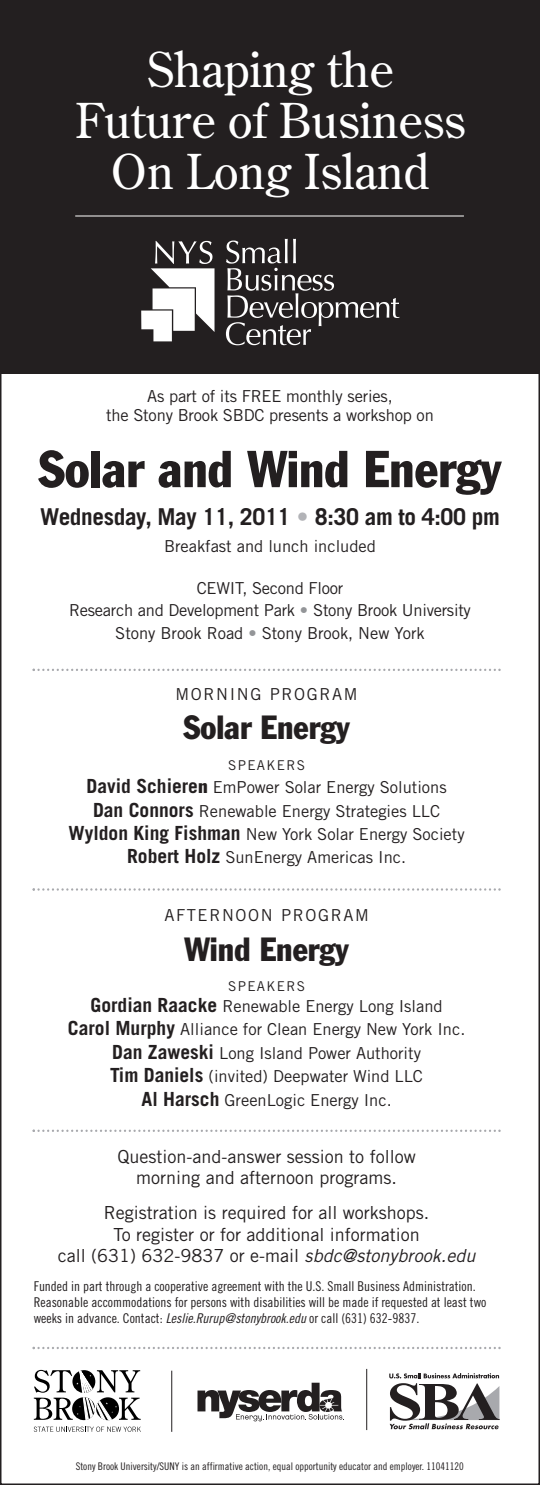
<style>
.page{position:relative;width:540px;height:1485px;background:#fff}
.page>*{position:absolute;margin:0;border:0;box-sizing:border-box;transform-origin:0 0}
.t1{font:condensed 51px "Franklin Gothic";color:#231f20}
.t2{font:48px/51px "Century Old Style";color:#fff;text-align:center}
.t3{font:condensed 33px "Franklin Gothic";color:#231f20}
.t4{font:700 23.25px "Trade Gothic";letter-spacing:-.015em;color:#231f20}
.t5{font:18px/21.6px "Trade Gothic";color:#231f20;text-align:center}
.t6{font:16.5px/23.4px "Trade Gothic";color:#231f20;text-align:center}
.t7{font:16.5px "Trade Gothic";letter-spacing:.1em;color:#231f20}
.t8{font:13.5px/16.2px "Trade Gothic Cond Eighteen";color:#231f20}
.t9{font:13.5px "Trade Gothic";letter-spacing:.1em;color:#231f20}
.t10{font:10.5px "Trade Gothic Cond Eighteen";color:#231f20}
.s1{font-weight:400;color:#b2b3b7}
.s2{color:#939598}
.s3{font-weight:700;font-size:19.5px}
.s4{font-family:"Franklin Gothic";font-stretch:condensed;font-size:19.5px}
.s5{font-style:italic}
.s6{font-family:"Trade Gothic Cond Eighteen Obl"}
</style>
<div class="page">
<div style="left:0;top:0;width:540px;height:374px;background:#231f20"></div>
<svg style="left:33px;top:1347px;width:468px;height:2px"></svg>
<svg style="left:34px;top:1427px;width:107px;height:5px"></svg>
<svg style="left:34px;top:1370px;width:107px;height:50px"></svg>
<svg style="left:226px;top:239px;width:173px;height:106px"></svg>
<svg style="left:141px;top:241px;width:74px;height:100px"></svg>
<svg style="left:198px;top:1383px;width:146px;height:38px"></svg>
<hr style="left:171px;top:1371px;width:1px;height:61px;background:#231f20">
<svg style="left:389px;top:1373px;width:111px;height:56px"></svg>
<hr style="left:75px;top:216px;width:389px;height:1px;background:#fff">
<hr style="left:366px;top:1369px;width:1px;height:61px;background:#231f20">
<svg style="left:33px;top:669px;width:468px;height:2px"></svg>
<svg style="left:33px;top:888px;width:468px;height:3px"></svg>
<svg style="left:33px;top:1130px;width:468px;height:2px"></svg>
<h2 class="t2" style="left:75px;top:45px;width:392px">Shaping the<br>Future of Business<br>On Long Island</h2>
<p class="t6" style="left:106px;top:387px;width:329px;line-height:19.8px">As part of its FREE monthly series,<br>the Stony Brook SBDC presents a workshop on</p>
<h1 class="t1" style="left:39px;top:451px;width:464px">Solar and Wind Energy</h1>
<h3 class="t4" style="left:40px;top:508px;width:461px">Wednesday, May 11, 2011 <span class="s1">•</span> 8:30 am to 4:00 pm</h3>
<p class="t6" style="left:164px;top:536px;width:213px">Breakfast and lunch included</p>
<p class="t6" style="left:69px;top:578px;width:403px;line-height:22.5px">CEWIT, Second Floor<br>Research and Development Park <span class="s2">•</span> Stony Brook University<br>Stony Brook Road <span class="s2">•</span> Stony Brook, New York</p>
<p class="t7" style="left:176px;top:688px;width:184px">MORNING PROGRAM</p>
<h3 class="t3" style="left:183px;top:716px;width:168px">Solar Energy</h3>
<p class="t9" style="left:228px;top:760px;width:78px">SPEAKERS</p>
<p class="t6" style="left:69px;top:777px;width:398px"><span class="s3">David Schiere</span><span class="s4">n</span> EmPower Solar Energy Solutions<br><span class="s3">Dan Connors</span> Renewable Energy Strategies LLC <span class="s3">Wyldon King Fishman</span> New York Solar Energy Society <span class="s3">Robert Holz</span> SunEnergy Americas Inc.</p>
<p class="t7" style="left:164px;top:909px;width:206px">AFTERNOON PROGRAM</p>
<h3 class="t3" style="left:184px;top:937px;width:166px">Wind Energy</h3>
<p class="t9" style="left:228px;top:981px;width:78px">SPEAKERS</p>
<p class="t6" style="left:68px;top:996px;width:399px"><span class="s3">Gordian Raacke</span> Renewable Energy Long Island <span class="s3">Carol Murphy</span> Alliance for Clean Energy New York Inc.<br><span class="s3">Dan Zaweski</span> Long Island Power Authority<br><span class="s3">Tim Daniels</span> (invited) Deepwater Wind LLC<br><span class="s3">Al Harsch</span> GreenLogic Energy Inc.</p>
<p class="t5" style="left:118px;top:1147px;width:300px">Question-and-answer session to follow morning and afternoon programs.</p>
<p class="t5" style="left:58px;top:1204px;width:419px">Registration is required for all workshops.<br>To register or for additional information<br>call (631) 632-9837 or e-mail <span class="s5">sbdc@stonybrook.edu</span></p>
<p class="t8" style="left:34px;top:1279px;width:454px">Funded in part through a cooperative agreement with the U.S. Small Business Administration.<br>Reasonable accommodations for persons with disabilities will be made if requested at least two weeks in advance. Contact: <span class="s6">Leslie.Rurup@stonybrook.edu</span> or call (631) 632-9837.</p>
<p class="t10" style="left:76px;top:1462px;width:390px">Stony Brook University/SUNY is an affirmative action, equal opportunity educator and employer. 11041120</p>
</div>
